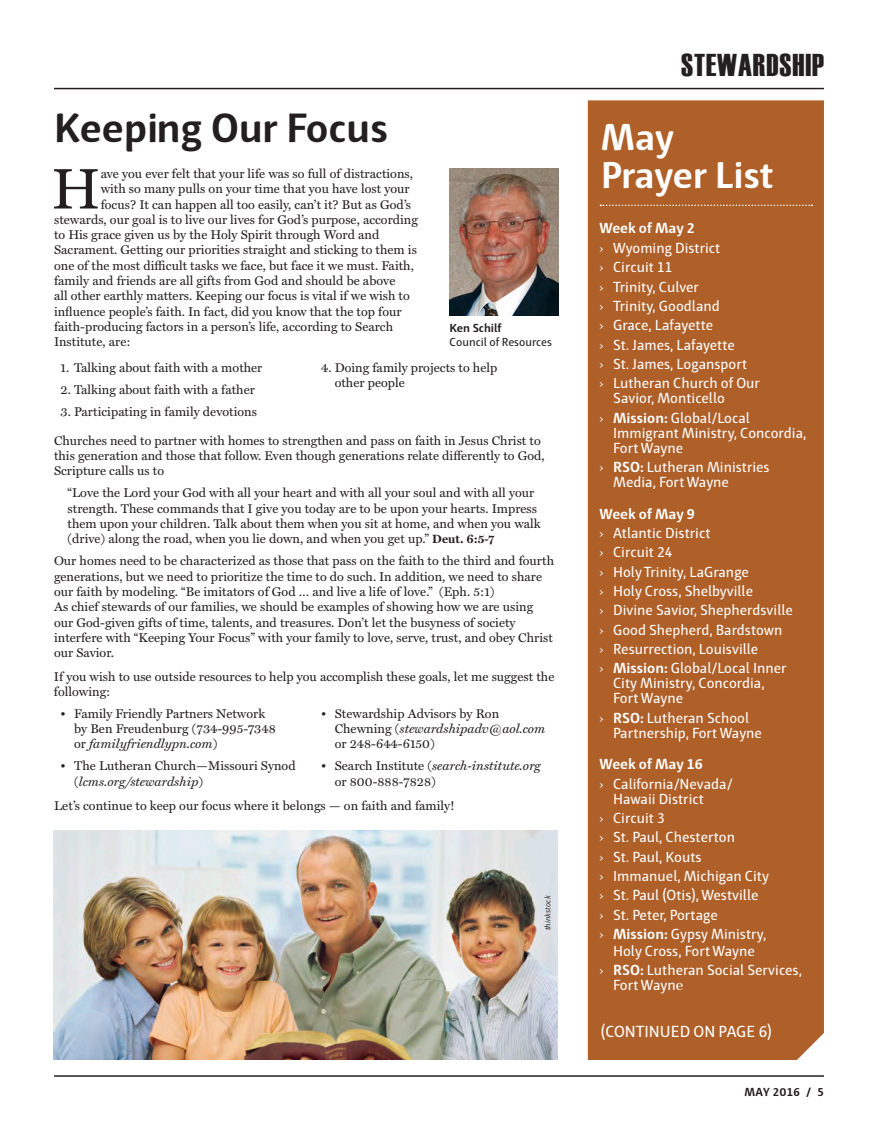
<style>
.page{position:relative;width:878px;height:1141px;background:#fff}
.page>*{position:absolute;margin:0;border:0;box-sizing:border-box;transform-origin:0 0}
.Article_2_body_copy{font:57.6px "Miller Text";color:#231f20}
.Headline{font:700 42px "Haptic";color:#231f20}
.Headline-2{font:700 38.4px/38.4px "Haptic";color:#fff}
.Interior_Header_Bar{font:31.5px "Haettenschweiler";letter-spacing:.03em;color:#231f20}
.Headline-3{font:16.5px "Haptic";color:#fff}
.t1{font:15px/15px "Haptic";color:#fff}
.Anniversaries_Birthd{font:700 15px "Haptic";color:#fff}
.Article_2_body_copy-2{font:12.75px/15.3px "Miller Text";letter-spacing:.005em;color:#231f20}
.Photo_Text{font:12px/13.5px "Haptic";color:#231f20}
.t2{font:700 12px "Haptic";letter-spacing:.04em;color:#231f20}
.Photo_Credit{font:italic 300 8.25px "Haptic";color:#231f20}
.s1{font-weight:700}
.s2{font-weight:700;font-size:12px}
.s3{font-style:italic}
.s4{font-family:"Century Std"}
</style>
<div class="page">
<hr style="left:54px;top:1075px;width:770px;height:2px;background:#231f20">
<hr style="left:54px;top:88px;width:770px;height:1px;background:#231f20">
<div style="left:588px;top:100px;width:236px;height:960px;background:#af5f28"></div>
<svg style="left:600px;top:205px;width:212px;height:1px"></svg>
<img style="left:449px;top:168px;width:109px;height:147px">
<img style="left:54px;top:830px;width:503px;height:230px">
<p class="Headline" style="left:54px;top:102px;width:336px">Keeping Our Focus</p>
<p class="Article_2_body_copy" style="left:51px;top:156px;width:51px">H</p>
<p class="Article_2_body_copy-2" style="left:101px;top:166px;width:314px">ave you ever felt that your life was so full of distractions,</p>
<p class="Article_2_body_copy-2" style="left:101px;top:181px;width:310px">with so many pulls on your time that you have lost your</p>
<p class="Article_2_body_copy-2" style="left:101px;top:197px;width:312px">focus? It can happen all too easily, can’t it? But as God’s</p>
<p class="Article_2_body_copy-2" style="left:54px;top:212px;width:365px">stewards, our goal is to live our lives for God’s purpose, according</p>
<p class="Article_2_body_copy-2" style="left:54px;top:227px;width:327px">to His grace given us by the Holy Spirit through Word and</p>
<p class="Article_2_body_copy-2" style="left:54px;top:243px;width:364px">Sacrament. Getting our priorities straight and sticking to them is</p>
<p class="Article_2_body_copy-2" style="left:54px;top:258px;width:361px">one of the most difficult tasks we face, but face it we must. Faith,</p>
<p class="Article_2_body_copy-2" style="left:54px;top:273px;width:343px">family and friends are all gifts from God and should be above</p>
<p class="Article_2_body_copy-2" style="left:54px;top:289px;width:357px">all other earthly matters. Keeping our focus is vital if we wish to</p>
<p class="Article_2_body_copy-2" style="left:54px;top:304px;width:349px">influence people’s faith. In fact, did you know that the top four</p>
<p class="Article_2_body_copy-2" style="left:54px;top:319px;width:340px">faith-producing factors in a person’s life, according to Search</p>
<p class="Article_2_body_copy-2" style="left:54px;top:334px;width:78px">Institute, are:</p>
<p class="Photo_Text" style="left:449px;top:322px;width:104px"><span class="s1">Ken Schilf<br></span>Council of Resources</p>
<p class="Article_2_body_copy-2" style="left:61px;top:360px;width:203px">1. Talking about faith with a mother</p>
<p class="Article_2_body_copy-2" style="left:61px;top:382px;width:196px">2. Talking about faith with a father</p>
<p class="Article_2_body_copy-2" style="left:61px;top:404px;width:198px">3. Participating in family devotions</p>
<p class="Article_2_body_copy-2" style="left:335px;top:360px;width:164px;text-indent:-14px">4. Doing family projects to help other people</p>
<p class="Article_2_body_copy-2" style="left:54px;top:433px;width:492px">Churches need to partner with homes to strengthen and pass on faith in Jesus Christ to this generation and those that follow. Even though generations relate differently to God,<br>Scripture calls us to</p>
<p class="Article_2_body_copy-2" style="left:68px;top:486px;width:475px">“Love the Lord your God with all your heart and with all your soul and with all your strength. These commands that I give you today are to be upon your hearts. Impress them upon your children. Talk about them when you sit at home, and when you walk (drive) along the road, when you lie down, and when you get up.” <span class="s2">Deut. 6:5-7</span></p>
<p class="Article_2_body_copy-2" style="left:54px;top:554px;width:501px">Our homes need to be characterized as those that pass on the faith to the third and fourth generations, but we need to prioritize the time to do such. In addition, we need to share our faith by modeling. “Be imitators of God … and live a life of love.” (Eph. 5:1)<br>As chief stewards of our families, we should be examples of showing how we are using our God-given gifts of time, talents, and treasures. Don’t let the busyness of society interfere with “Keeping Your Focus” with your family to love, serve, trust, and obey Christ our Savior.</p>
<p class="Article_2_body_copy-2" style="left:54px;top:669px;width:502px">If you wish to use outside resources to help you accomplish these goals, let me suggest the following:</p>
<p class="Article_2_body_copy-2" style="left:74px;top:706px;width:203px;text-indent:-14px">• Family Friendly Partners Network by Ben Freudenburg (734-995-7348 or <span class="s3">familyfriendlypn.com</span>)</p>
<p class="Article_2_body_copy-2" style="left:74px;top:758px;width:223px;text-indent:-14px">• The Lutheran Church—Missouri Synod (<span class="s3">lcms.org/stewardship</span>)</p>
<p class="Article_2_body_copy-2" style="left:335px;top:706px;width:212px;text-indent:-14px">• Stewardship Advisors by Ron<br>Chewning (<span class="s3">stewardshipadv@aol.com </span>or 248-644-6150)</p>
<p class="Article_2_body_copy-2" style="left:335px;top:758px;width:207px;text-indent:-14px">• Search Institute (<span class="s3">search-institute.org </span>or 800-888-7828)</p>
<p class="Article_2_body_copy-2" style="left:54px;top:798px;width:402px">Let’s continue to keep our focus where it belongs — on faith and family!</p>
<p class="Photo_Credit" style="left:543px;top:930px;width:36px;rotate:-90deg">thinkstock</p>
<p class="Interior_Header_Bar" style="left:681px;top:47px;width:144px">STEWARDSHIP</p>
<p class="Headline-2" style="left:600px;top:117px;width:174px">May<br>Prayer List</p>
<p class="Anniversaries_Birthd" style="left:599px;top:219px;width:97px">Week of May 2</p>
<p class="t1" style="left:599px;top:240px;width:122px"><span class="s4">›</span> Wyoming District</p>
<p class="t1" style="left:599px;top:260px;width:74px"><span class="s4">›</span> Circuit 11</p>
<p class="t1" style="left:599px;top:279px;width:101px"><span class="s4">›</span> Trinity, Culver</p>
<p class="t1" style="left:599px;top:298px;width:122px"><span class="s4">›</span> Trinity, Goodland</p>
<p class="t1" style="left:599px;top:318px;width:115px"><span class="s4">›</span> Grace, Lafayette</p>
<p class="t1" style="left:599px;top:337px;width:137px"><span class="s4">›</span> St. James, Lafayette</p>
<p class="t1" style="left:599px;top:356px;width:149px"><span class="s4">›</span> St. James, Logansport</p>
<p class="t1" style="left:613px;top:376px;width:148px;text-indent:-14px"><span class="s4">›</span> Lutheran Church of Our<br>Savior, Monticello</p>
<p class="t1" style="left:613px;top:410px;width:195px;text-indent:-14px"><span class="s4">›</span> <span class="s1">Mission:</span> Global/Local<br>Immigrant Ministry, Concordia,<br>Fort Wayne</p>
<p class="t1" style="left:613px;top:459px;width:158px;text-indent:-14px"><span class="s4">›</span> <span class="s1">RSO:</span> Lutheran Ministries<br>Media, Fort Wayne</p>
<p class="Anniversaries_Birthd" style="left:599px;top:504px;width:97px">Week of May 9</p>
<p class="t1" style="left:599px;top:525px;width:112px"><span class="s4">›</span> Atlantic District</p>
<p class="t1" style="left:599px;top:545px;width:74px"><span class="s4">›</span> Circuit 24</p>
<p class="t1" style="left:599px;top:564px;width:151px"><span class="s4">›</span> Holy Trinity, LaGrange</p>
<p class="t1" style="left:599px;top:583px;width:155px"><span class="s4">›</span> Holy Cross, Shelbyville</p>
<p class="t1" style="left:599px;top:603px;width:195px"><span class="s4">›</span> Divine Savior, Shepherdsville</p>
<p class="t1" style="left:599px;top:622px;width:184px"><span class="s4">›</span> Good Shepherd, Bardstown</p>
<p class="t1" style="left:599px;top:641px;width:160px"><span class="s4">›</span> Resurrection, Louisville</p>
<p class="t1" style="left:613px;top:661px;width:175px;text-indent:-14px"><span class="s4">›</span> <span class="s1">Mission:</span> Global/Local Inner<br>City Ministry, Concordia,<br>Fort Wayne</p>
<p class="t1" style="left:613px;top:710px;width:150px;text-indent:-14px"><span class="s4">›</span> <span class="s1">RSO:</span> Lutheran School<br>Partnership, Fort Wayne</p>
<p class="Anniversaries_Birthd" style="left:599px;top:755px;width:105px">Week of May 16</p>
<p class="t1" style="left:613px;top:776px;width:121px;text-indent:-14px"><span class="s4">›</span> California/Nevada/<br>Hawaii District</p>
<p class="t1" style="left:599px;top:810px;width:67px"><span class="s4">›</span> Circuit 3</p>
<p class="t1" style="left:599px;top:830px;width:137px"><span class="s4">›</span> St. Paul, Chesterton</p>
<p class="t1" style="left:599px;top:849px;width:104px"><span class="s4">›</span> St. Paul, Kouts</p>
<p class="t1" style="left:599px;top:868px;width:171px"><span class="s4">›</span> Immanuel, Michigan City</p>
<p class="t1" style="left:599px;top:888px;width:160px"><span class="s4">›</span> St. Paul (Otis), Westville</p>
<p class="t1" style="left:599px;top:907px;width:120px"><span class="s4">›</span> St. Peter, Portage</p>
<p class="t1" style="left:599px;top:926px;width:168px;line-height:16.5px;text-align:center"><span class="s4">›</span> <span class="s1">Mission:</span> Gypsy Ministry,<br>Holy Cross, Fort Wayne</p>
<p class="t1" style="left:613px;top:962px;width:190px;text-indent:-14px"><span class="s4">›</span> <span class="s1">RSO:</span> Lutheran Social Services,<br>Fort Wayn<span class="s4">e</span></p>
<p class="Headline-3" style="left:600px;top:1021px;width:173px">(CONTINUED ON PAGE 6)</p>
<p class="t2" style="left:744px;top:1084px;width:81px">MAY 2016 / 5</p>
</div>
